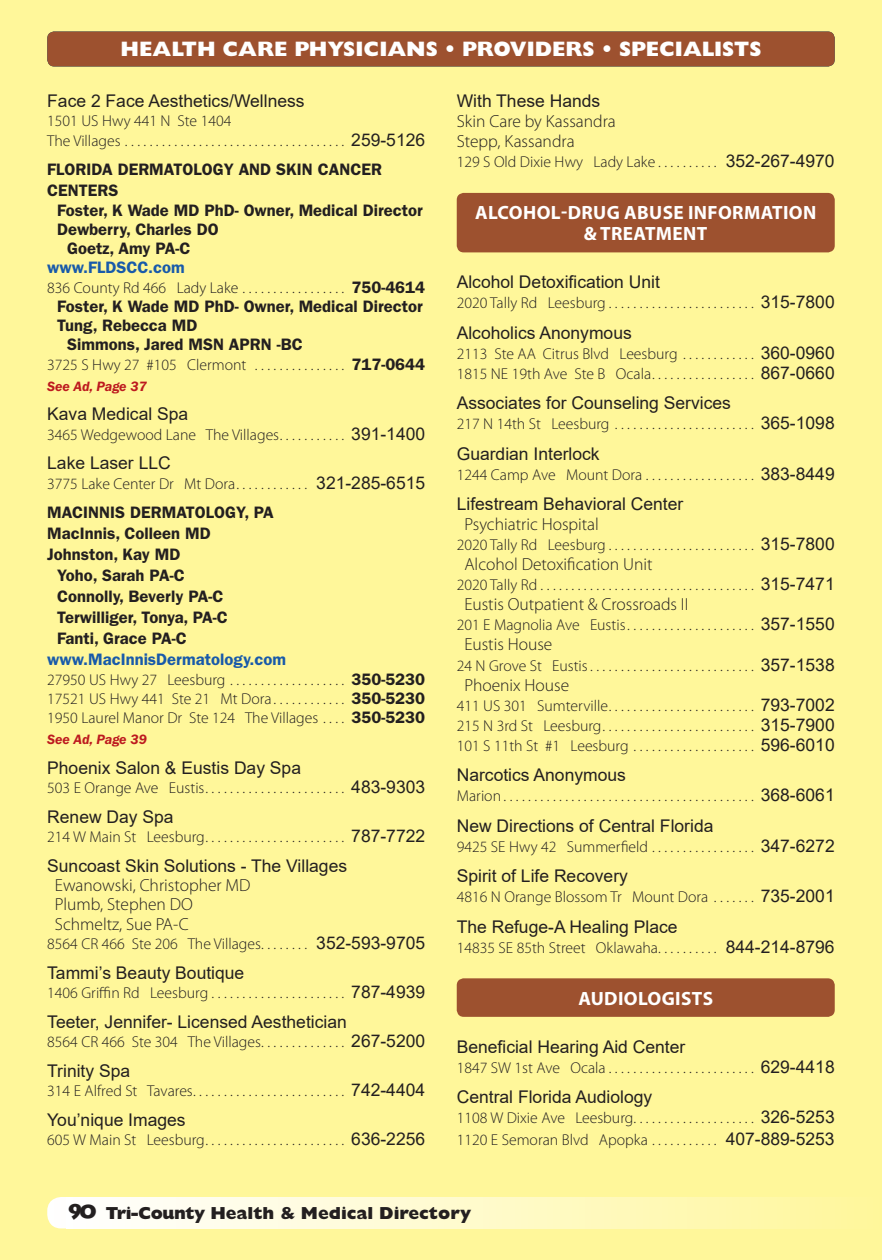
<style>
.page{position:relative;width:882px;height:1260px;background:#fff79a}
.page>*{position:absolute;margin:0;border:0;box-sizing:border-box;transform-origin:0 0}
.t1{font:800 21px "Gill Sans Std";color:#fff}
.t2{font:700 19.25px/21px "Myriad Pro";letter-spacing:.02em;color:#fff;text-align:center}
.t3{font:17.5px/19.9px "Arial";color:#231f20}
.t4{font:300 17.5px/19.2px "Myriad Pro";color:#231f20}
.t5{font:800 17.5px "Gill Sans Std";color:#231f20}
.t6{font:600 16.62px/21px "ITC Franklin Gothic Std";color:#231f20}
.t7{font:600 16.62px "ITC Franklin Gothic Std";color:#185aaa}
.t8{font:300 15.75px/19.2px "Myriad Pro";color:#231f20}
.t9{font:italic 600 14px "ITC Franklin Gothic Std";color:#bd1a1f}
.s1{font-family:"Arial";font-weight:400}
.s2{font-family:"Arial";font-weight:400;font-size:17.5px}
.s3{font-family:"Myriad Pro";font-weight:300}
.s4{font-family:"ITC Franklin Gothic Std";font-weight:600;font-size:16.62px}
.s5{font-family:"Lithos Pro";font-weight:900;font-size:21px}
</style>
<div class="page">
<svg style="left:47px;top:1197px;width:749px;height:31px;background:#fffbd2"></svg>
<div style="left:47px;top:32px;width:788px;height:34px;background:#9d512f;border-radius:7px"></div>
<div style="left:457px;top:193px;width:378px;height:59px;background:#9d512f;border-radius:7px"></div>
<div style="left:457px;top:978px;width:378px;height:39px;background:#9d512f;border-radius:7px"></div>
<p class="t1" style="left:112px;top:37px;width:659px">PHYSICIANS • SURGEONS • CHIROPRACTOR • DENTISTS</p>
<p class="t1" style="left:121px;top:37px;width:642px">HEALTH CARE PHYSICIANS • PROVIDERS • SPECIALISTS</p>
<p class="t4" style="left:457px;top:91px;width:161px;line-height:19.9px"><span class="s1">With These Hands<br></span>Skin Care by Kassandra<br>Stepp, Kassandra</p>
<p class="t8" style="left:457px;top:152px;width:379px">129 S Old Dixie Hwy Lady Lake . . . . . . . . . . <span class="s2">352-267-4970</span></p>
<p class="t2" style="left:475px;top:202px;width:343px">ALCOHOL-DRUG ABUSE INFORMATION &amp; TREATMENT</p>
<p class="t3" style="left:457px;top:272px;width:205px">Alcohol Detoxification Unit</p>
<p class="t8" style="left:457px;top:293px;width:379px">2020 Tally Rd Leesburg . . . . . . . . . . . . . . . . . . . . . . . . <span class="s2">315-7800</span></p>
<p class="t3" style="left:457px;top:322px;width:177px">Alcoholics Anonymous</p>
<p class="t8" style="left:457px;top:343px;width:379px;line-height:19.9px">2113 Ste AA Citrus Blvd Leesburg . . . . . . . . . . . . <span class="s2">360-0960<br></span>1815 NE 19th Ave Ste B Ocala . . . . . . . . . . . . . . . . . <span class="s2">867-0660</span></p>
<p class="t3" style="left:457px;top:393px;width:276px">Associates for Counseling Services</p>
<p class="t8" style="left:457px;top:414px;width:379px">217 N 14th St Leesburg . . . . . . . . . . . . . . . . . . . . . . . <span class="s2">365-1098</span></p>
<p class="t3" style="left:457px;top:444px;width:144px">Guardian Interlock</p>
<p class="t8" style="left:457px;top:465px;width:379px">1244 Camp Ave Mount Dora . . . . . . . . . . . . . . . . . . <span class="s2">383-8449</span></p>
<p class="t3" style="left:464px;top:494px;width:220px;text-indent:-8px">Lifestream Behavioral Center<br><span class="s3">Psychiatric Hospital</span></p>
<p class="t8" style="left:457px;top:535px;width:379px">2020 Tally Rd Leesburg . . . . . . . . . . . . . . . . . . . . . . . . <span class="s2">315-7800</span></p>
<p class="t4" style="left:464px;top:555px;width:190px">Alcohol Detoxification Unit</p>
<p class="t8" style="left:457px;top:575px;width:379px">2020 Tally Rd . . . . . . . . . . . . . . . . . . . . . . . . . . . . . . . . . . . <span class="s2">315-7471</span></p>
<p class="t4" style="left:464px;top:595px;width:225px">Eustis Outpatient &amp; Crossroads II</p>
<p class="t8" style="left:457px;top:615px;width:379px">201 E Magnolia Ave Eustis . . . . . . . . . . . . . . . . . . . . . <span class="s2">357-1550</span></p>
<p class="t4" style="left:464px;top:635px;width:89px">Eustis House</p>
<p class="t8" style="left:457px;top:655px;width:379px">24 N Grove St Eustis . . . . . . . . . . . . . . . . . . . . . . . . . . . <span class="s2">357-1538</span></p>
<p class="t4" style="left:464px;top:675px;width:106px">Phoenix House</p>
<p class="t8" style="left:457px;top:695px;width:379px;line-height:19.9px;text-align:justify">411 US 301 Sumterville . . . . . . . . . . . . . . . . . . . . . . . . <span class="s2">793-7002<br></span>215 N 3rd St Leesburg . . . . . . . . . . . . . . . . . . . . . . . . . <span class="s2">315-7900<br></span>101 S 11th St #1 Leesburg . . . . . . . . . . . . . . . . . . . . <span class="s2">596-6010</span></p>
<p class="t3" style="left:457px;top:765px;width:171px">Narcotics Anonymous</p>
<p class="t8" style="left:457px;top:786px;width:379px">Marion . . . . . . . . . . . . . . . . . . . . . . . . . . . . . . . . . . . . . . . . . <span class="s2">368-6061</span></p>
<p class="t3" style="left:457px;top:815px;width:258px">New Directions of Central Florida</p>
<p class="t8" style="left:457px;top:837px;width:379px">9425 SE Hwy 42 Summerfield . . . . . . . . . . . . . . . . . <span class="s2">347-6272</span></p>
<p class="t3" style="left:457px;top:866px;width:173px">Spirit of Life Recovery</p>
<p class="t8" style="left:457px;top:887px;width:379px">4816 N Orange Blossom Tr Mount Dora . . . . . . . <span class="s2">735-2001</span></p>
<p class="t3" style="left:457px;top:916px;width:222px">The Refuge-A Healing Place</p>
<p class="t8" style="left:457px;top:938px;width:379px">14835 SE 85th Street Oklawaha . . . . . . . . . . <span class="s2">844-214-8796</span></p>
<p class="t2" style="left:578px;top:987px;width:136px">AUDIOLOGISTS</p>
<p class="t3" style="left:457px;top:1036px;width:230px">Beneficial Hearing Aid Center</p>
<p class="t8" style="left:457px;top:1058px;width:379px">1847 SW 1st Ave Ocala . . . . . . . . . . . . . . . . . . . . . . . . <span class="s2">629-4418</span></p>
<p class="t3" style="left:457px;top:1087px;width:197px">Central Florida Audiology</p>
<p class="t8" style="left:457px;top:1107px;width:379px;line-height:21.7px">1108 W Dixie Ave Leesburg . . . . . . . . . . . . . . . . . . . . <span class="s2">326-5253<br></span>1120 E Semoran Blvd Apopka . . . . . . . . . . . <span class="s2">407-889-5253</span></p>
<p class="t3" style="left:47px;top:91px;width:259px">Face 2 Face Aesthetics/Wellness</p>
<p class="t8" style="left:47px;top:111px;width:379px">1501 US Hwy 441 N Ste 1404<br>The Villages . . . . . . . . . . . . . . . . . . . . . . . . . . . . . . . . . . . . <span class="s2">259-5126</span></p>
<p class="t6" style="left:47px;top:159px;width:336px">FLORIDA DERMATOLOGY AND SKIN CANCER<br>CENTERS</p>
<p class="t6" style="left:57px;top:200px;width:367px">Foster, K Wade MD PhD- Owner, Medical Director</p>
<p class="t6" style="left:57px;top:219px;width:163px">Dewberry, Charles DO</p>
<p class="t6" style="left:67px;top:238px;width:125px">Goetz, Amy PA-C</p>
<p class="t7" style="left:47px;top:258px;width:139px">www.FLDSCC.com</p>
<p class="t8" style="left:47px;top:278px;width:380px">836 County Rd 466 Lady Lake . . . . . . . . . . . . . . . . . <span class="s4">750-4614</span></p>
<p class="t6" style="left:57px;top:296px;width:367px">Foster, K Wade MD PhD- Owner, Medical Director</p>
<p class="t6" style="left:57px;top:315px;width:142px">Tung, Rebecca MD</p>
<p class="t6" style="left:67px;top:334px;width:237px">Simmons, Jared MSN APRN -BC</p>
<p class="t8" style="left:47px;top:355px;width:380px">3725 S Hwy 27 #105 Clermont . . . . . . . . . . . . . . . <span class="s4">717-0644</span></p>
<p class="t9" style="left:47px;top:378px;width:101px">See Ad, Page 37</p>
<p class="t3" style="left:47px;top:404px;width:143px">Kava Medical Spa</p>
<p class="t8" style="left:47px;top:425px;width:379px">3465 Wedgewood Lane The Villages . . . . . . . . . . . <span class="s2">391-1400</span></p>
<p class="t3" style="left:47px;top:453px;width:125px">Lake Laser LLC</p>
<p class="t8" style="left:47px;top:474px;width:379px">3775 Lake Center Dr Mt Dora . . . . . . . . . . . . <span class="s2">321-285-6515</span></p>
<p class="t6" style="left:47px;top:502px;width:228px">MACINNIS DERMATOLOGY, PA</p>
<p class="t6" style="left:47px;top:523px;width:165px">MacInnis, Colleen MD</p>
<p class="t6" style="left:47px;top:544px;width:135px">Johnston, Kay MD</p>
<p class="t6" style="left:57px;top:565px;width:129px">Yoho, Sarah PA-C</p>
<p class="t6" style="left:57px;top:586px;width:168px">Connolly, Beverly PA-C</p>
<p class="t6" style="left:57px;top:607px;width:172px">Terwilliger, Tonya, PA-C</p>
<p class="t6" style="left:57px;top:628px;width:131px">Fanti, Grace PA-C</p>
<p class="t7" style="left:47px;top:650px;width:240px">www.MacInnisDermatology.com</p>
<p class="t8" style="left:47px;top:670px;width:380px;text-align:justify">27950 US Hwy 27 Leesburg . . . . . . . . . . . . . . . . . . . <span class="s4">350-5230<br></span>17521 US Hwy 441 Ste 21 Mt Dora . . . . . . . . . . . . <span class="s4">350-5230<br></span>1950 Laurel Manor Dr Ste 124 The Villages . . . . <span class="s4">350-5230</span></p>
<p class="t9" style="left:47px;top:732px;width:101px">See Ad, Page 39</p>
<p class="t3" style="left:47px;top:758px;width:255px">Phoenix Salon &amp; Eustis Day Spa</p>
<p class="t8" style="left:47px;top:778px;width:379px">503 E Orange Ave Eustis . . . . . . . . . . . . . . . . . . . . . . . <span class="s2">483-9303</span></p>
<p class="t3" style="left:47px;top:807px;width:128px">Renew Day Spa</p>
<p class="t8" style="left:47px;top:827px;width:379px">214 W Main St Leesburg . . . . . . . . . . . . . . . . . . . . . . . <span class="s2">787-7722</span></p>
<p class="t4" style="left:55px;top:856px;width:294px;text-indent:-8px"><span class="s1">Suncoast Skin Solutions - The Villages<br></span>Ewanowski, Christopher MD<br>Plumb, Stephen DO<br>Schmeltz, Sue PA-C</p>
<p class="t8" style="left:47px;top:934px;width:379px">8564 CR 466 Ste 206 The Villages . . . . . . . . <span class="s2">352-593-9705</span></p>
<p class="t3" style="left:47px;top:963px;width:199px">Tammi’s Beauty Boutique</p>
<p class="t8" style="left:47px;top:983px;width:379px">1406 Griffin Rd Leesburg . . . . . . . . . . . . . . . . . . . . . . <span class="s2">787-4939</span></p>
<p class="t3" style="left:47px;top:1012px;width:301px">Teeter, Jennifer- Licensed Aesthetician</p>
<p class="t8" style="left:47px;top:1032px;width:379px">8564 CR 466 Ste 304 The Villages . . . . . . . . . . . . . . <span class="s2">267-5200</span></p>
<p class="t3" style="left:47px;top:1061px;width:84px">Trinity Spa</p>
<p class="t8" style="left:47px;top:1081px;width:379px">314 E Alfred St Tavares . . . . . . . . . . . . . . . . . . . . . . . . . <span class="s2">742-4404</span></p>
<p class="t3" style="left:47px;top:1110px;width:140px">You’nique Images</p>
<p class="t8" style="left:47px;top:1130px;width:379px">605 W Main St Leesburg . . . . . . . . . . . . . . . . . . . . . . . <span class="s2">636-2256</span></p>
<p class="t5" style="left:67px;top:1202px;width:406px"><span class="s5">90</span> Tri-County Health &amp; Medical Directory</p>
</div>
